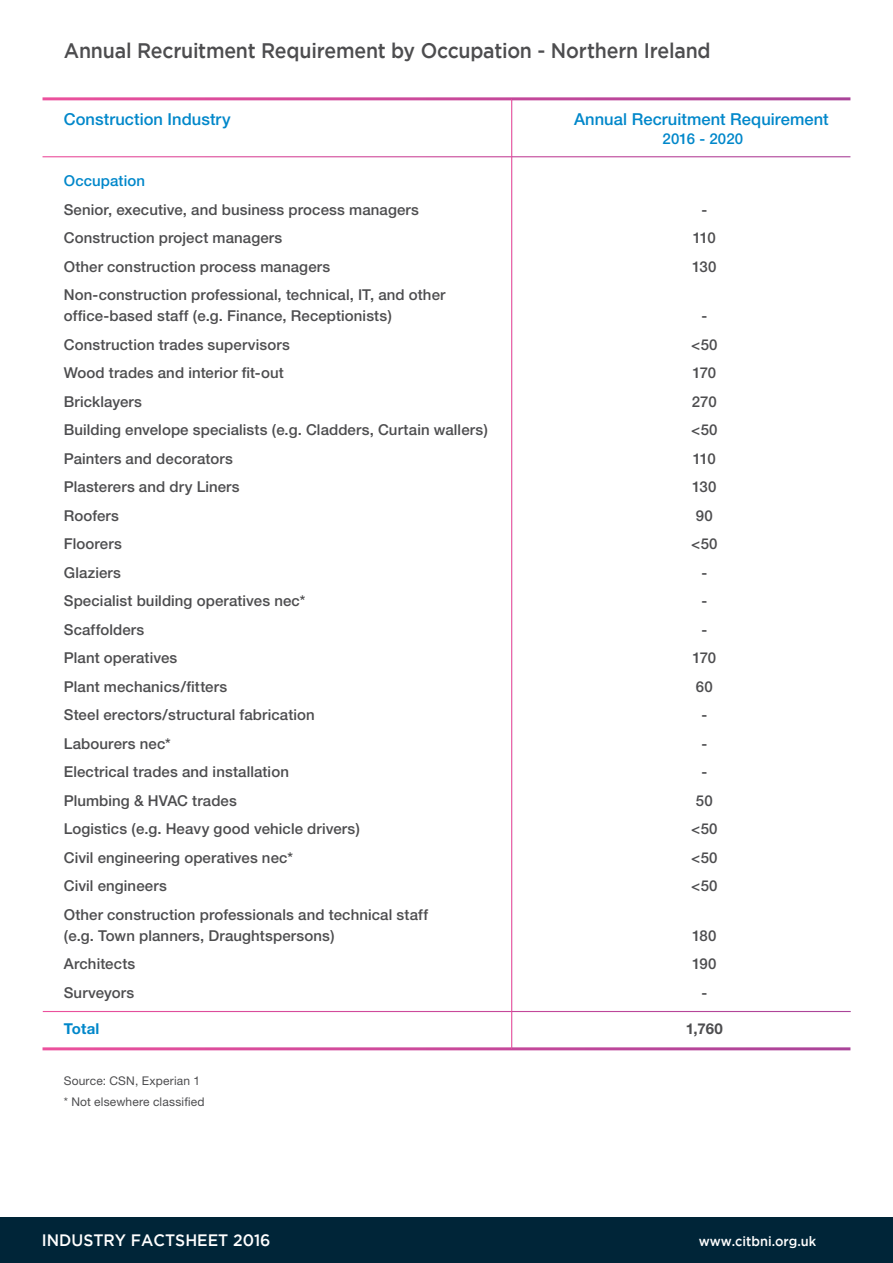
<style>
.page{position:relative;width:893px;height:1263px;background:#fff}
.page>*{position:absolute;margin:0;border:0;box-sizing:border-box;transform-origin:0 0}
.t1{font:500 21px "Gotham";letter-spacing:-.01em;color:#4d4d4f;scale:.93 1}
.t2{font:500 16.5px "Helvetica Neue";letter-spacing:.005em;color:#0087ca}
.t3{font:500 16.5px "Gotham";color:#fff;scale:.95 1}
.t4{font:500 15px/21px "Helvetica Neue";letter-spacing:.005em;color:#4d4d4f}
.t5{font:500 15px "Helvetica Neue";letter-spacing:.005em;color:#0087ca}
.t6{font:700 15px "Helvetica Neue";letter-spacing:.01em;color:#0087ca}
.t7{font:700 15px "Helvetica Neue";color:#4d4d4f}
.t8{font:500 13.5px "Gotham";color:#fff;scale:.95 1}
.t9{font:12px/21px "Helvetica Neue";letter-spacing:.015em;color:#4d4d4f}
</style>
<div class="page">
<div style="left:0;top:1218px;width:893px;height:45px;background:#002538"></div>
<h1 class="t1" style="left:64px;top:38px;width:697px">Annual Recruitment Requirement by Occupation - Northern Ireland</h1>
<p class="t2" style="left:64px;top:109px;width:168px">Construction Industry</p>
<p class="t2" style="left:574px;top:109px;width:256px">Annual Recruitment Requirement</p>
<p class="t5" style="left:662px;top:130px;width:82px">2016 - 2020</p>
<p class="t5" style="left:64px;top:172px;width:83px">Occupation</p>
<p class="t4" style="left:64px;top:199px;width:357px">Senior, executive, and business process managers</p>
<p class="t4" style="left:701px;top:199px;width:7px">-</p>
<p class="t4" style="left:64px;top:227px;width:220px">Construction project managers</p>
<p class="t4" style="left:693px;top:227px;width:25px">110</p>
<p class="t4" style="left:64px;top:256px;width:268px">Other construction process managers</p>
<p class="t4" style="left:692px;top:256px;width:26px">130</p>
<p class="t4" style="left:64px;top:284px;width:383px">Non-construction professional, technical, IT, and other office-based staff (e.g. Finance, Receptionists)</p>
<p class="t4" style="left:701px;top:305px;width:7px">-</p>
<p class="t4" style="left:64px;top:334px;width:228px">Construction trades supervisors</p>
<p class="t4" style="left:691px;top:334px;width:28px">&lt;50</p>
<p class="t4" style="left:64px;top:362px;width:222px">Wood trades and interior fit-out</p>
<p class="t4" style="left:692px;top:362px;width:25px">170</p>
<p class="t4" style="left:64px;top:391px;width:80px">Bricklayers</p>
<p class="t4" style="left:692px;top:391px;width:26px">270</p>
<p class="t4" style="left:64px;top:419px;width:426px">Building envelope specialists (e.g. Cladders, Curtain wallers)</p>
<p class="t4" style="left:691px;top:419px;width:28px">&lt;50</p>
<p class="t4" style="left:64px;top:448px;width:171px">Painters and decorators</p>
<p class="t4" style="left:693px;top:448px;width:25px">110</p>
<p class="t4" style="left:64px;top:476px;width:177px">Plasterers and dry Liners</p>
<p class="t4" style="left:692px;top:476px;width:26px">130</p>
<p class="t4" style="left:64px;top:505px;width:57px">Roofers</p>
<p class="t4" style="left:696px;top:505px;width:19px">90</p>
<p class="t4" style="left:64px;top:533px;width:60px">Floorers</p>
<p class="t4" style="left:691px;top:533px;width:28px">&lt;50</p>
<p class="t4" style="left:64px;top:562px;width:59px">Glaziers</p>
<p class="t4" style="left:701px;top:562px;width:7px">-</p>
<p class="t4" style="left:64px;top:590px;width:243px">Specialist building operatives nec*</p>
<p class="t4" style="left:701px;top:590px;width:7px">-</p>
<p class="t4" style="left:64px;top:619px;width:82px">Scaffolders</p>
<p class="t4" style="left:701px;top:619px;width:7px">-</p>
<p class="t4" style="left:64px;top:647px;width:115px">Plant operatives</p>
<p class="t4" style="left:692px;top:647px;width:25px">170</p>
<p class="t4" style="left:64px;top:676px;width:165px">Plant mechanics/fitters</p>
<p class="t4" style="left:696px;top:676px;width:18px">60</p>
<p class="t4" style="left:64px;top:704px;width:252px">Steel erectors/structural fabrication</p>
<p class="t4" style="left:701px;top:704px;width:7px">-</p>
<p class="t4" style="left:64px;top:733px;width:108px">Labourers nec*</p>
<p class="t4" style="left:701px;top:733px;width:7px">-</p>
<p class="t4" style="left:64px;top:761px;width:227px">Electrical trades and installation</p>
<p class="t4" style="left:701px;top:761px;width:7px">-</p>
<p class="t4" style="left:64px;top:790px;width:175px">Plumbing &amp; HVAC trades</p>
<p class="t4" style="left:696px;top:790px;width:18px">50</p>
<p class="t4" style="left:64px;top:818px;width:298px">Logistics (e.g. Heavy good vehicle drivers)</p>
<p class="t4" style="left:691px;top:818px;width:28px">&lt;50</p>
<p class="t4" style="left:64px;top:847px;width:231px">Civil engineering operatives nec*</p>
<p class="t4" style="left:691px;top:847px;width:28px">&lt;50</p>
<p class="t4" style="left:64px;top:875px;width:105px">Civil engineers</p>
<p class="t4" style="left:691px;top:875px;width:28px">&lt;50</p>
<p class="t4" style="left:64px;top:904px;width:366px">Other construction professionals and technical staff (e.g. Town planners, Draughtspersons)</p>
<p class="t4" style="left:692px;top:925px;width:26px">180</p>
<p class="t4" style="left:64px;top:953px;width:73px">Architects</p>
<p class="t4" style="left:692px;top:953px;width:26px">190</p>
<p class="t4" style="left:64px;top:982px;width:72px">Surveyors</p>
<p class="t4" style="left:701px;top:982px;width:7px">-</p>
<p class="t6" style="left:64px;top:1019px;width:37px">Total</p>
<p class="t7" style="left:686px;top:1019px;width:39px">1,760</p>
<p class="t9" style="left:64px;top:1070px;width:142px">Source: CSN, Experian 1 * Not elsewhere classified</p>
<p class="t3" style="left:42px;top:1231px;width:242px">INDUSTRY FACTSHEET 2016</p>
<p class="t8" style="left:699px;top:1233px;width:125px">www.citbni.org.uk</p>
</div>
